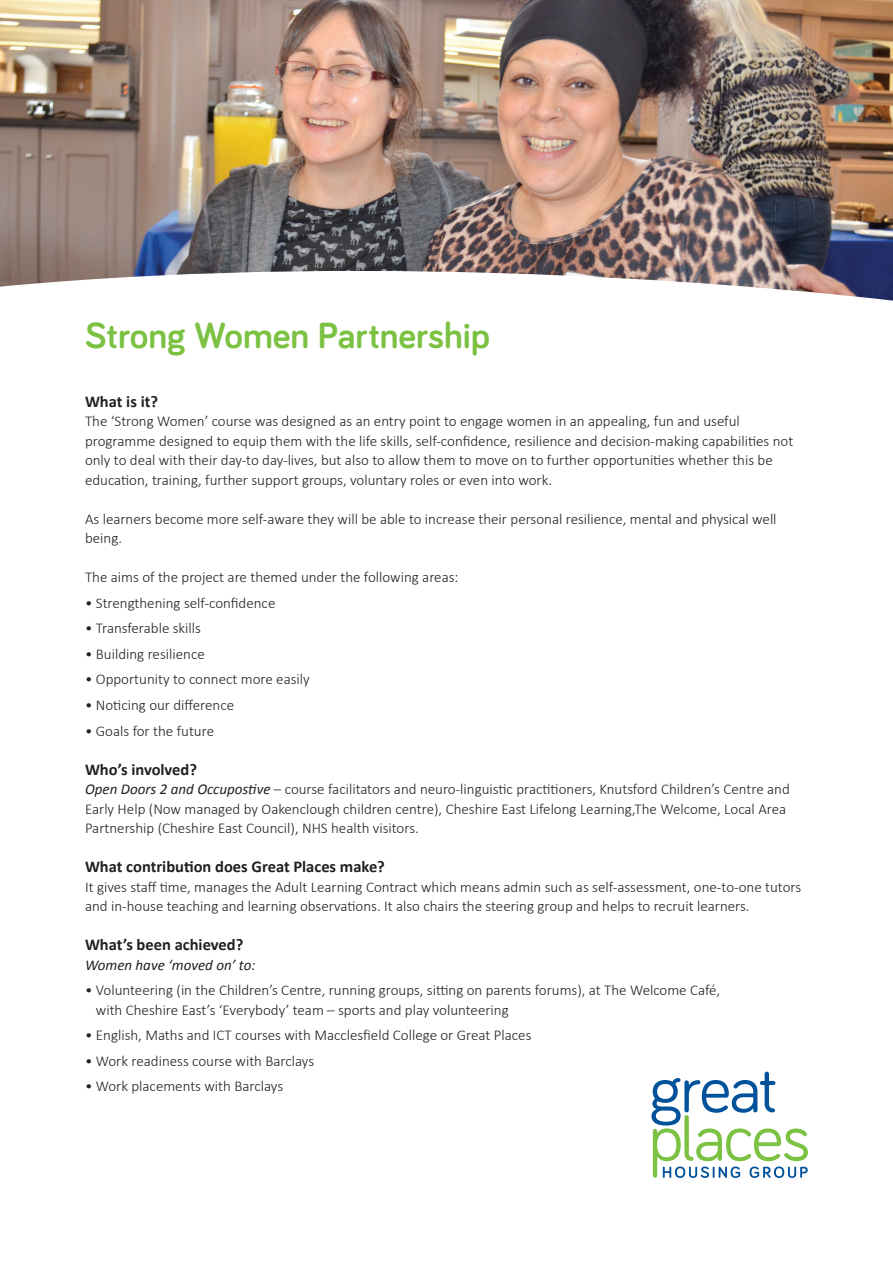
<style>
.page{position:relative;width:893px;height:1263px;background:#fff}
.page>*{position:absolute;margin:0;border:0;box-sizing:border-box;transform-origin:0 0}
.t1{font:700 37.5px "Bariol";color:#7bc142}
.t2{font:700 16.5px "Calibri";color:#231f20}
.t3{font:300 15px/19.5px "Calibri";color:#231f20}
.t4{font:italic 15px "Calibri";color:#231f20}
.s1{font-weight:400;font-style:italic}
</style>
<div class="page">
<img style="left:0;top:0;width:893px;height:249px">
<svg style="left:0;top:249px;width:893px;height:52px"></svg>
<svg style="left:651px;top:1071px;width:157px;height:107px"></svg>
<h1 class="t1" style="left:85px;top:310px;width:406px">Strong Women Partnership</h1>
<p class="t2" style="left:85px;top:391px;width:75px">What is it?</p>
<p class="t3" style="left:85px;top:411px;width:710px">The ‘Strong Women’ course was designed as an entry point to engage women in an appealing, fun and useful programme designed to equip them with the life skills, self-confidence, resilience and decision-making capabilities not only to deal with their day-to day-lives, but also to allow them to move on to further opportunities whether this be education, training, further support groups, voluntary roles or even into work.</p>
<p class="t3" style="left:85px;top:508px;width:693px">As learners become more self-aware they will be able to increase their personal resilience, mental and physical well being.</p>
<p class="t3" style="left:85px;top:567px;width:375px">The aims of the project are themed under the following areas:</p>
<p class="t3" style="left:85px;top:592px;width:192px">• Strengthening self-confidence</p>
<p class="t3" style="left:85px;top:618px;width:117px">• Transferable skills</p>
<p class="t3" style="left:85px;top:643px;width:121px">• Building resilience</p>
<p class="t3" style="left:85px;top:669px;width:226px">• Opportunity to connect more easily</p>
<p class="t3" style="left:85px;top:694px;width:151px">• Noticing our difference</p>
<p class="t3" style="left:85px;top:720px;width:131px">• Goals for the future</p>
<p class="t2" style="left:85px;top:758px;width:114px">Who’s involved?</p>
<p class="t3" style="left:85px;top:778px;width:706px"><span class="s1">Open Doors 2 and Occupostive</span> – course facilitators and neuro-linguistic practitioners, Knutsford Children’s Centre and<br>Early Help (Now managed by Oakenclough children centre), Cheshire East Lifelong Learning,The Welcome, Local Area<br>Partnership (Cheshire East Council), NHS health visitors.</p>
<p class="t2" style="left:85px;top:856px;width:301px">What contribution does Great Places make?</p>
<p class="t3" style="left:85px;top:876px;width:718px">It gives staff time, manages the Adult Learning Contract which means admin such as self-assessment, one-to-one tutors and in-house teaching and learning observations. It also chairs the steering group and helps to recruit learners.</p>
<p class="t2" style="left:85px;top:934px;width:160px">What’s been achieved?</p>
<p class="t4" style="left:85px;top:954px;width:172px">Women have ‘moved on’ to:</p>
<p class="t3" style="left:96px;top:979px;width:626px;text-indent:-11px">• Volunteering (in the Children’s Centre, running groups, sitting on parents forums), at The Welcome Café, with Cheshire East’s ‘Everybody’ team – sports and play volunteering</p>
<p class="t3" style="left:85px;top:1024px;width:448px">• English, Maths and ICT courses with Macclesfield College or Great Places</p>
<p class="t3" style="left:85px;top:1050px;width:231px">• Work readiness course with Barclays</p>
<p class="t3" style="left:85px;top:1075px;width:200px">• Work placements with Barclays</p>
</div>
